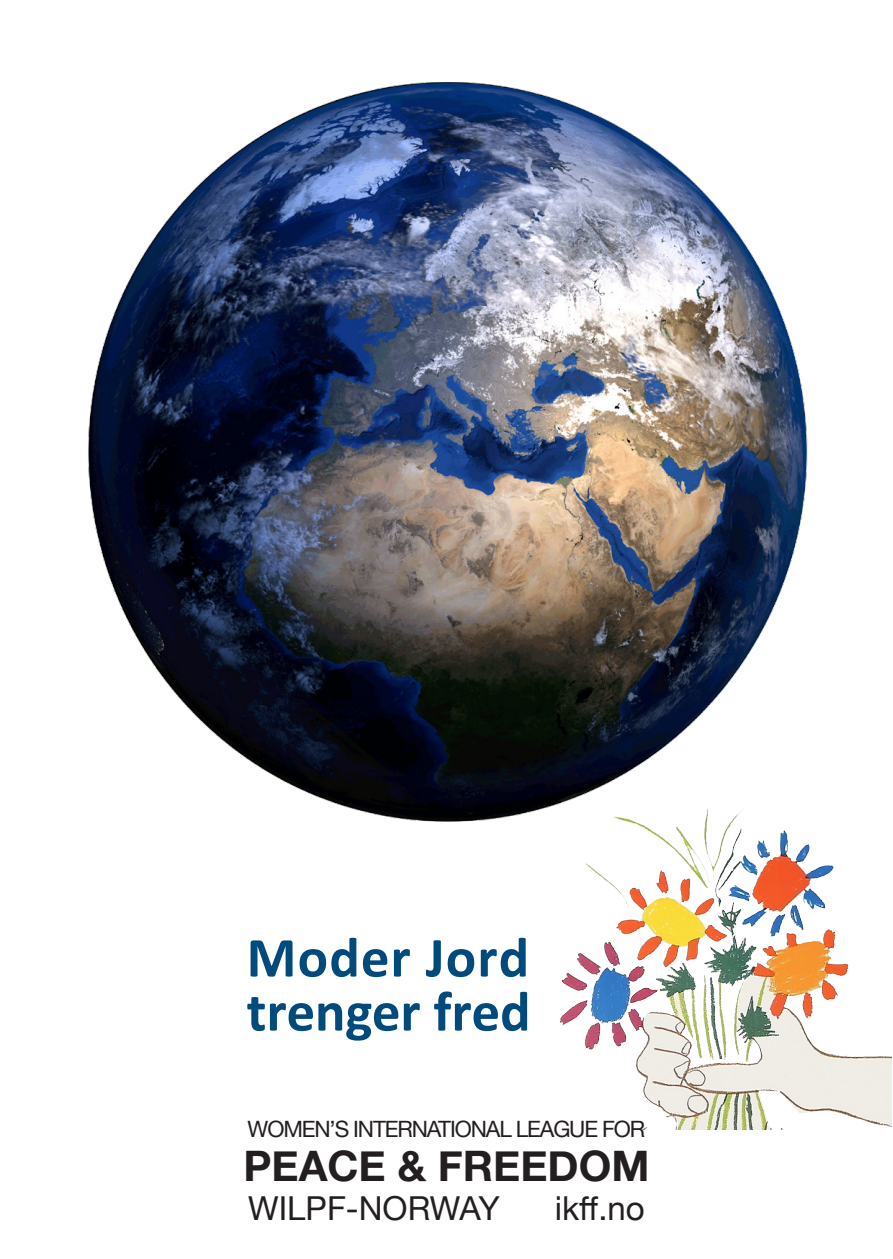
<style>
.page{position:relative;width:893px;height:1259px;background:#fff}
.page>*{position:absolute;margin:0;border:0;box-sizing:border-box;transform-origin:0 0}
.t1{font:700 57px "Calibri";color:#004a7c}
.t2{font:700 42px "Helvetica Neue";color:#231f20}
.t3{font:33px "Helvetica Neue";color:#231f20}
.t4{font:22.5px "Helvetica Neue";letter-spacing:-.05em;color:#231f20}
</style>
<div class="page">
<img style="left:560px;top:868px;width:332px;height:261px">
<img style="left:88px;top:82px;width:746px;height:786px">
<p class="t1" style="left:247px;top:921px;width:284px">Moder Jord</p>
<p class="t1" style="left:247px;top:975px;width:286px">trenger fred</p>
<p class="t4" style="left:248px;top:1113px;width:399px">WOMEN’S INTERNATIONAL LEAGUE FOR</p>
<h2 class="t2" style="left:243px;top:1132px;width:408px">PEACE &amp; FREEDOM</h2>
<h3 class="t3" style="left:248px;top:1184px;width:253px">WILPF-NORWAY</h3>
<h3 class="t3" style="left:555px;top:1184px;width:91px">ikff.no</h3>
</div>
